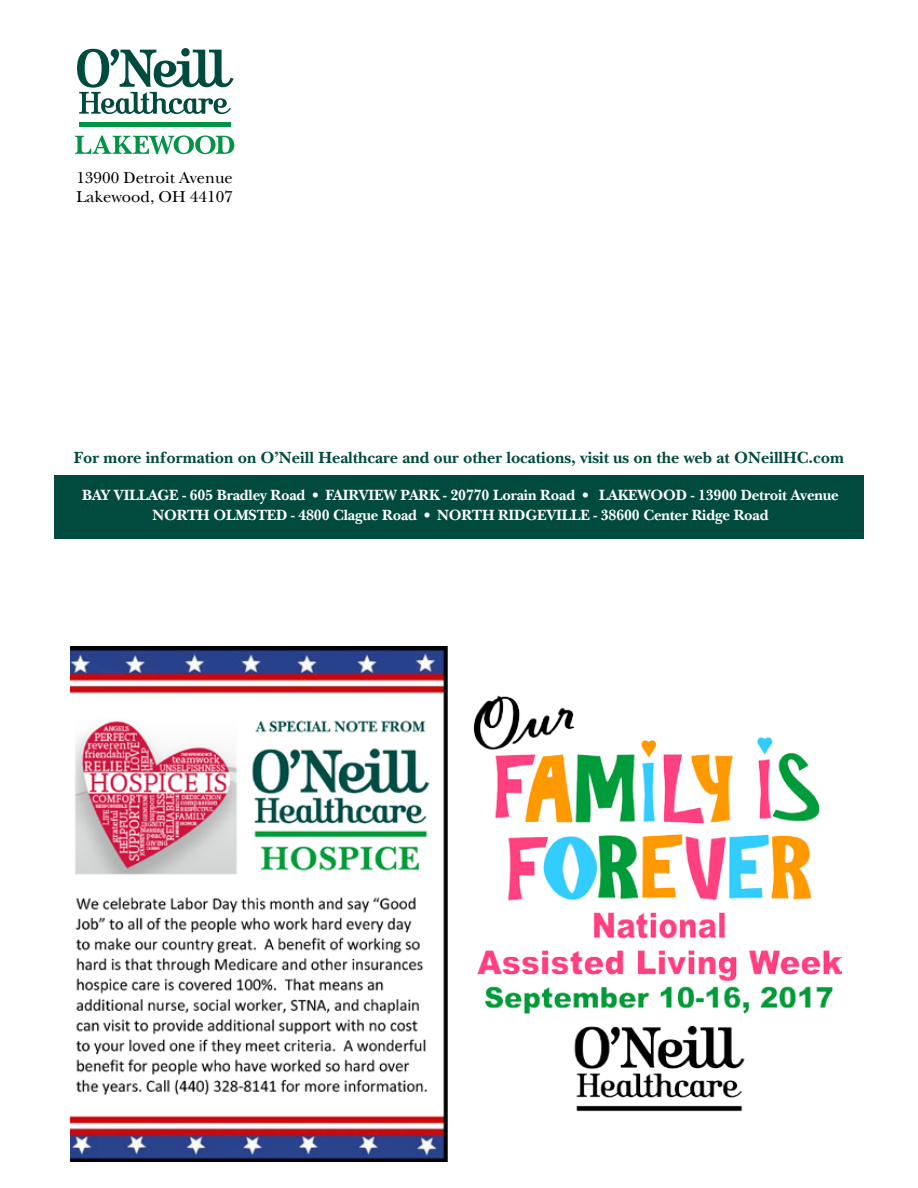
<style>
.page{position:relative;width:918px;height:1188px;background:#fff}
.page>*{position:absolute;margin:0;border:0;box-sizing:border-box;transform-origin:0 0}
.t1{font:700 16.95px "New Baskerville LT";color:#004b3d}
.t2{font:16.5px/19.8px "New Baskerville LT";color:#000}
.t3{font:700 15.6px/19.8px "New Baskerville LT";letter-spacing:-.01em;color:#fff;text-align:center}
</style>
<div class="page">
<svg style="left:75px;top:135px;width:159px;height:19px"></svg>
<svg style="left:77px;top:49px;width:157px;height:65px"></svg>
<hr style="left:79px;top:122px;width:152px;height:4px;background:#009444">
<div style="left:54px;top:475px;width:810px;height:63px;background:#004b3d"></div>
<img style="left:71px;top:646px;width:771px;height:516px">
<p class="t2" style="left:76px;top:168px;width:158px">13900 Detroit Avenue<br>Lakewood, OH 44107</p>
<p class="t1" style="left:74px;top:448px;width:772px">For more information on O’Neill Healthcare and our other locations, visit us on the web at ONeillHC.com</p>
<p class="t3" style="left:82px;top:485px;width:758px">BAY VILLAGE - 605 Bradley Road • FAIRVIEW PARK - 20770 Lorain Road • LAKEWOOD - 13900 Detroit Avenue<br>NORTH OLMSTED - 4800 Clague Road • NORTH RIDGEVILLE - 38600 Center Ridge Road</p>
</div>
